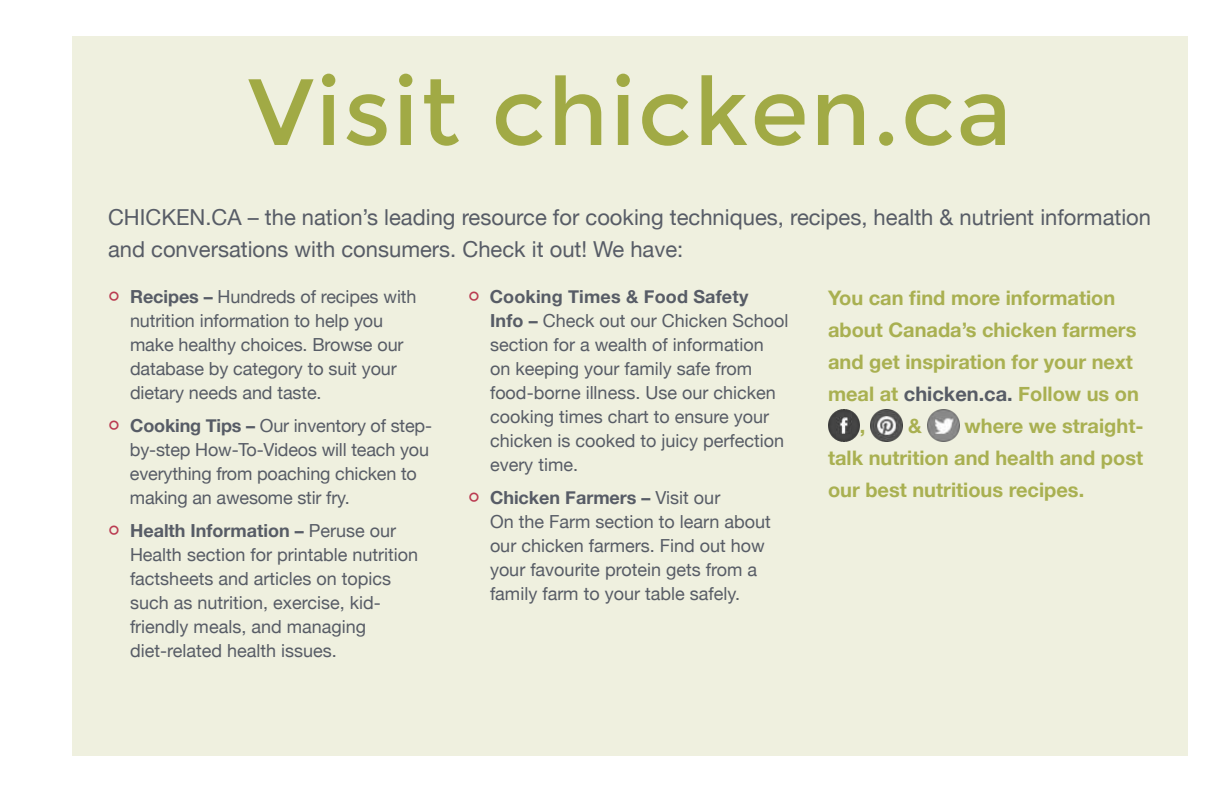
<style>
.page{position:relative;width:1224px;height:792px;background:#fff}
.page>*{position:absolute;margin:0;border:0;box-sizing:border-box;transform-origin:0 0}
.t1{font:94px "Montserrat";letter-spacing:.02em;color:#a1aa45}
.t2{font:22px/32px "Helvetica Neue";color:#575c66}
.t3{font:700 20px/32px "Helvetica Neue";color:#a9b051;text-align:justify}
.t4{font:18px/24px "Helvetica Neue";color:#575c66}
.s1{font-family:"Montserrat";font-size:30px;color:#ba3b51}
.s2{font-weight:700}
.s3{color:#575c66}
</style>
<div class="page">
<div style="left:72px;top:36px;width:1116px;height:720px;background:#eff0df"></div>
<img style="left:828px;top:410px;width:32px;height:31px">
<img style="left:871px;top:410px;width:32px;height:31px">
<img style="left:927px;top:410px;width:32px;height:31px">
<h1 class="t1" style="left:248px;top:57px;width:765px">Visit chicken.ca</h1>
<p class="t2" style="left:108px;top:203px;width:1045px">CHICKEN.CA – the nation’s leading resource for cooking techniques, recipes, health &amp; nutrient information and conversations with consumers. Check it out! We have:</p>
<p class="t4" style="left:130px;top:286px;width:288px;text-indent:-22px"><span class="s1">°</span> <span class="s2">Recipes –</span> Hundreds of recipes with nutrition information to help you make healthy choices. Browse our database by category to suit your dietary needs and taste.</p>
<p class="t4" style="left:130px;top:415px;width:304px;text-indent:-22px"><span class="s1">°</span> <span class="s2">Cooking Tips –</span> Our inventory of step&shy;by-step How-To-Videos will teach you everything from poaching chicken to making an awesome stir fry.</p>
<p class="t4" style="left:130px;top:520px;width:290px;text-indent:-22px"><span class="s1">°</span> <span class="s2">Health Information –</span> Peruse our Health section for printable nutrition factsheets and articles on topics such as nutrition, exercise, kid&shy;friendly meals, and managing diet-related health issues.</p>
<p class="t4" style="left:490px;top:286px;width:300px;text-indent:-22px"><span class="s1">°</span> <span class="s2">Cooking Times &amp; Food Safety<br>Info –</span> Check out our Chicken School section for a wealth of information<br>on keeping your family safe from food-borne illness. Use our chicken cooking times chart to ensure your chicken is cooked to juicy perfection every time.</p>
<p class="t4" style="left:490px;top:487px;width:282px;text-indent:-22px"><span class="s1">°</span> <span class="s2">Chicken Farmers –</span> Visit our<br>On the Farm section to learn about our chicken farmers. Find out how your favourite protein gets from a family farm to your table safely.</p>
<p class="t3" style="left:828px;top:283px;width:289px">You can find more information</p>
<p class="t3" style="left:828px;top:315px;width:310px">about Canada’s chicken farmers</p>
<p class="t3" style="left:828px;top:347px;width:306px">and get inspiration for your next</p>
<p class="t3" style="left:828px;top:379px;width:313px">meal at <span class="s3">chicken.ca.</span> Follow us on</p>
<p class="t3" style="left:860px;top:411px;width:7px">,</p>
<p class="t3" style="left:908px;top:411px;width:15px">&amp;</p>
<p class="t3" style="left:828px;top:411px;width:317px;text-indent:137px">where we straight&shy;talk nutrition and health and post our best nutritious recipes.</p>
</div>
